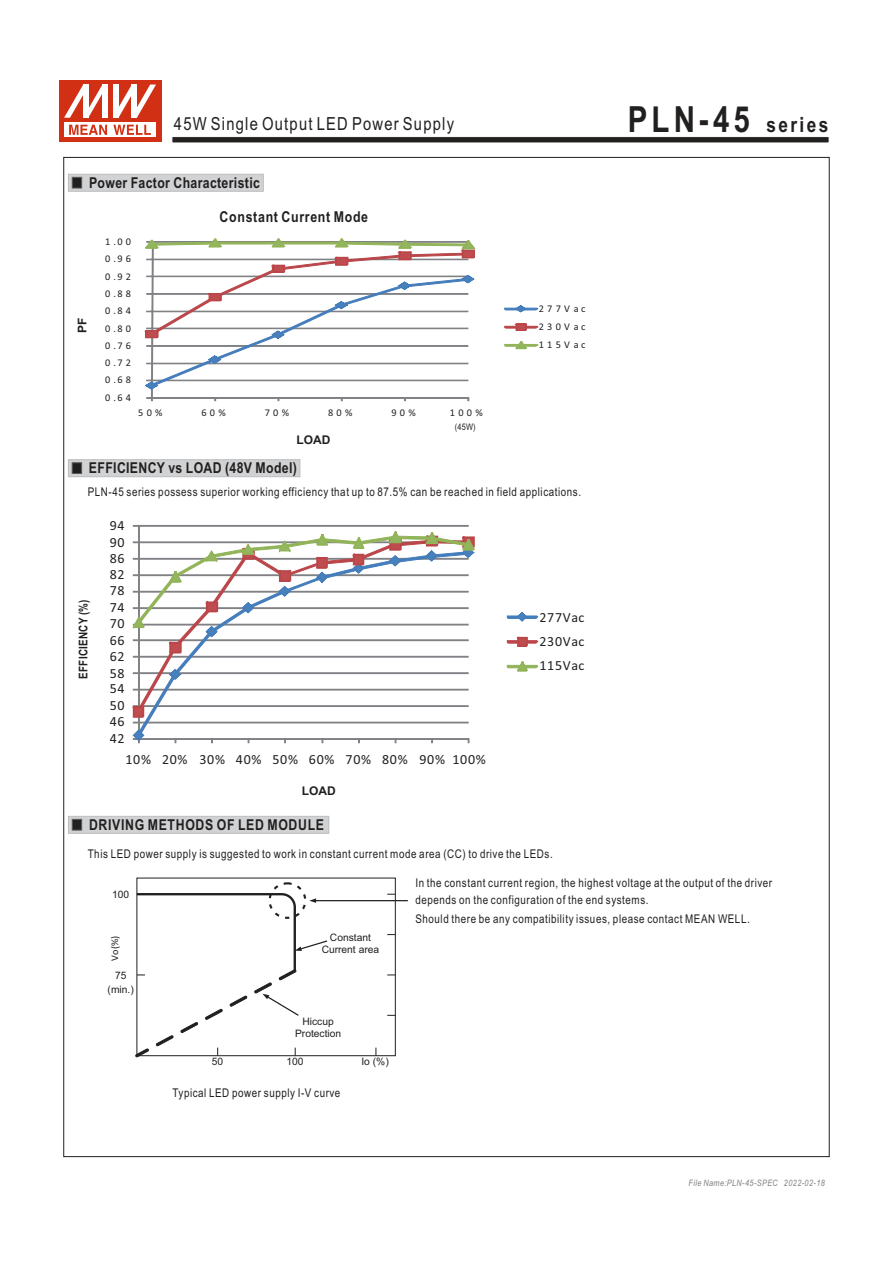
<style>
.page{position:relative;width:893px;height:1263px;background:#fff}
.page>*{position:absolute;margin:0;border:0;box-sizing:border-box;transform-origin:0 0}
.t1{font:700 36px "Arial Narrow";color:#221f1f}
.t2{font:18px "Arial Narrow";letter-spacing:.07em;color:#221f1f}
.t3{font:700 15px "Arial Narrow";letter-spacing:.025em;color:#221f1f}
.t4{font:700 15px "Arial Narrow";letter-spacing:.045em;color:#221f1f}
.t5{font:13.95px/24.3px "Calibri";letter-spacing:.05em;color:#221f1f;text-align:justify}
.t6{font:12px/17px "Arial Narrow";letter-spacing:.045em;color:#221f1f}
.t7{font:700 12px "Arial Narrow";letter-spacing:.025em;color:#221f1f}
.t8{font:700 12px "Arial";color:#221f1f}
.t9{font:10.35px/17.9px "Calibri";letter-spacing:.32em;color:#221f1f;text-align:justify}
.t10{font:10.2px/12.3px "Arial";color:#221f1f;text-align:center}
.t11{font:10.2px "Calibri";color:#221f1f}
.t12{font:9px "Arial Narrow";color:#221f1f}
.t13{font:italic 8.85px "Arial Narrow";letter-spacing:.045em;color:#7f8185}
.s1{font-size:21px}
</style>
<div class="page">
<svg style="left:144px;top:238px;width:332px;height:163px"></svg>
<svg style="left:504px;top:305px;width:35px;height:8px"></svg>
<svg style="left:504px;top:323px;width:35px;height:8px"></svg>
<svg style="left:504px;top:341px;width:35px;height:9px"></svg>
<svg style="left:132px;top:525px;width:343px;height:218px"></svg>
<svg style="left:506px;top:612px;width:33px;height:10px"></svg>
<svg style="left:506px;top:636px;width:33px;height:11px"></svg>
<svg style="left:506px;top:661px;width:33px;height:11px"></svg>
<div style="left:68px;top:174px;width:195px;height:17px;background:#d0d2d3;border:1px solid #bbbdbf"></div>
<div style="left:72px;top:177px;width:10px;height:11px;background:#221f1f;border:1px solid #57595a"></div>
<div style="left:68px;top:460px;width:232px;height:17px;background:#d0d2d3;border:1px solid #bbbdbf"></div>
<div style="left:72px;top:463px;width:10px;height:11px;background:#221f1f;border:1px solid #57595a"></div>
<div style="left:68px;top:816px;width:261px;height:17px;background:#d0d2d3;border:1px solid #bbbdbf"></div>
<div style="left:72px;top:819px;width:10px;height:11px;background:#221f1f;border:1px solid #57595a"></div>
<div style="left:172px;top:136px;width:657px;height:7px;background:#221f1f;border:1px solid #fff"></div>
<hr style="left:315px;top:900px;width:93px;height:1px;background:#221f1f">
<svg style="left:135px;top:892px;width:194px;height:165px"></svg>
<div style="left:268px;top:882px;width:38px;height:37px;border:2px dashed #221f1f;border-radius:50%"></div>
<div style="left:59px;top:81px;width:102px;height:61px;background:#d13014"></div>
<div style="left:64px;top:122px;width:92px;height:15px;background:#fff"></div>
<svg style="left:64px;top:85px;width:92px;height:50px"></svg>
<h2 class="t2" style="left:174px;top:117px;width:282px">45W Single Output LED Power Supply</h2>
<h1 class="t1" style="left:628px;top:106px;width:202px">PLN-45 <span class="s1">series</span></h1>
<p class="t3" style="left:89px;top:177px;width:172px">Power Factor Characteristic</p>
<p class="t8" style="left:75px;top:333px;width:17px;rotate:-90deg">PF</p>
<p class="t9" style="left:105px;top:234px;width:27px">1.00</p>
<p class="t9" style="left:105px;top:251px;width:27px">0.96</p>
<p class="t9" style="left:105px;top:268px;width:27px">0.92</p>
<p class="t9" style="left:105px;top:286px;width:27px">0.88</p>
<p class="t9" style="left:105px;top:303px;width:27px">0.84</p>
<p class="t9" style="left:105px;top:320px;width:27px">0.80</p>
<p class="t9" style="left:105px;top:337px;width:27px">0.76</p>
<p class="t9" style="left:105px;top:355px;width:27px">0.72</p>
<p class="t9" style="left:105px;top:372px;width:27px">0.68</p>
<p class="t9" style="left:105px;top:389px;width:27px">0.64</p>
<p class="t4" style="left:220px;top:211px;width:150px">Constant Current Mode</p>
<p class="t9" style="left:138px;top:405px;width:26px">50%</p>
<p class="t9" style="left:201px;top:405px;width:26px">60%</p>
<p class="t9" style="left:265px;top:405px;width:26px">70%</p>
<p class="t9" style="left:328px;top:405px;width:26px">80%</p>
<p class="t9" style="left:391px;top:405px;width:26px">90%</p>
<p class="t9" style="left:450px;top:405px;width:34px">100%</p>
<p class="t8" style="left:296px;top:432px;width:36px">LOAD</p>
<p class="t12" style="left:455px;top:423px;width:22px">(45W)</p>
<p class="t3" style="left:89px;top:462px;width:209px">EFFICIENCY vs LOAD (48V Model)</p>
<p class="t9" style="left:539px;top:301px;width:48px">277Vac 230Vac 115Vac</p>
<p class="t6" style="left:88px;top:485px;width:495px">PLN-45 series possess superior working efficiency that up to 87.5% can be reached in field applications.</p>
<p class="t5" style="left:110px;top:515px;width:16px">94</p>
<p class="t5" style="left:110px;top:531px;width:16px">90</p>
<p class="t5" style="left:110px;top:547px;width:16px">86</p>
<p class="t5" style="left:110px;top:563px;width:16px">82</p>
<p class="t7" style="left:79px;top:679px;width:81px;rotate:-90deg">EFFICIENCY (%)</p>
<p class="t5" style="left:110px;top:580px;width:16px">78</p>
<p class="t5" style="left:110px;top:596px;width:16px">74</p>
<p class="t5" style="left:110px;top:613px;width:16px">70</p>
<p class="t5" style="left:110px;top:629px;width:16px">66</p>
<p class="t5" style="left:110px;top:645px;width:16px">62</p>
<p class="t5" style="left:110px;top:662px;width:16px">58</p>
<p class="t5" style="left:110px;top:678px;width:16px">54</p>
<p class="t5" style="left:110px;top:694px;width:16px">50</p>
<p class="t5" style="left:110px;top:710px;width:16px">46</p>
<p class="t5" style="left:110px;top:727px;width:16px">42</p>
<p class="t5" style="left:125px;top:748px;width:362px">10% 20% 30% 40% 50% 60% 70% 80% 90% 100%</p>
<p class="t8" style="left:302px;top:784px;width:36px">LOAD</p>
<p class="t4" style="left:89px;top:819px;width:237px">DRIVING METHODS OF LED MODULE</p>
<p class="t5" style="left:539px;top:606px;width:47px">277Vac 230Vac 115Vac</p>
<p class="t6" style="left:88px;top:846px;width:466px">This LED power supply is suggested to work in constant current mode area (CC) to drive the LEDs.</p>
<p class="t10" style="left:112px;top:890px;width:19px">100</p>
<p class="t11" style="left:111px;top:961px;width:26px;rotate:-90deg">Vo(%)</p>
<p class="t10" style="left:115px;top:970px;width:13px">75</p>
<p class="t10" style="left:108px;top:984px;width:28px">(min.)</p>
<p class="t10" style="left:322px;top:932px;width:59px">Constant<br>Current area</p>
<p class="t10" style="left:295px;top:1016px;width:48px">Hiccup<br>Protection</p>
<p class="t10" style="left:212px;top:1057px;width:13px">50</p>
<p class="t10" style="left:287px;top:1057px;width:19px">100</p>
<p class="t6" style="left:172px;top:1085px;width:169px">Typical LED power supply I-V curve</p>
<p class="t10" style="left:361px;top:1057px;width:29px">Io (%)</p>
<p class="t6" style="left:415px;top:876px;width:358px">In the constant current region, the highest voltage at the output of the driver depends on the configuration of the end systems.</p>
<p class="t6" style="left:415px;top:912px;width:336px">Should there be any compatibility issues, please contact MEAN WELL.</p>
<p class="t13" style="left:688px;top:1177px;width:138px">File Name:PLN-45-SPEC 2022-02-18</p>
</div>
